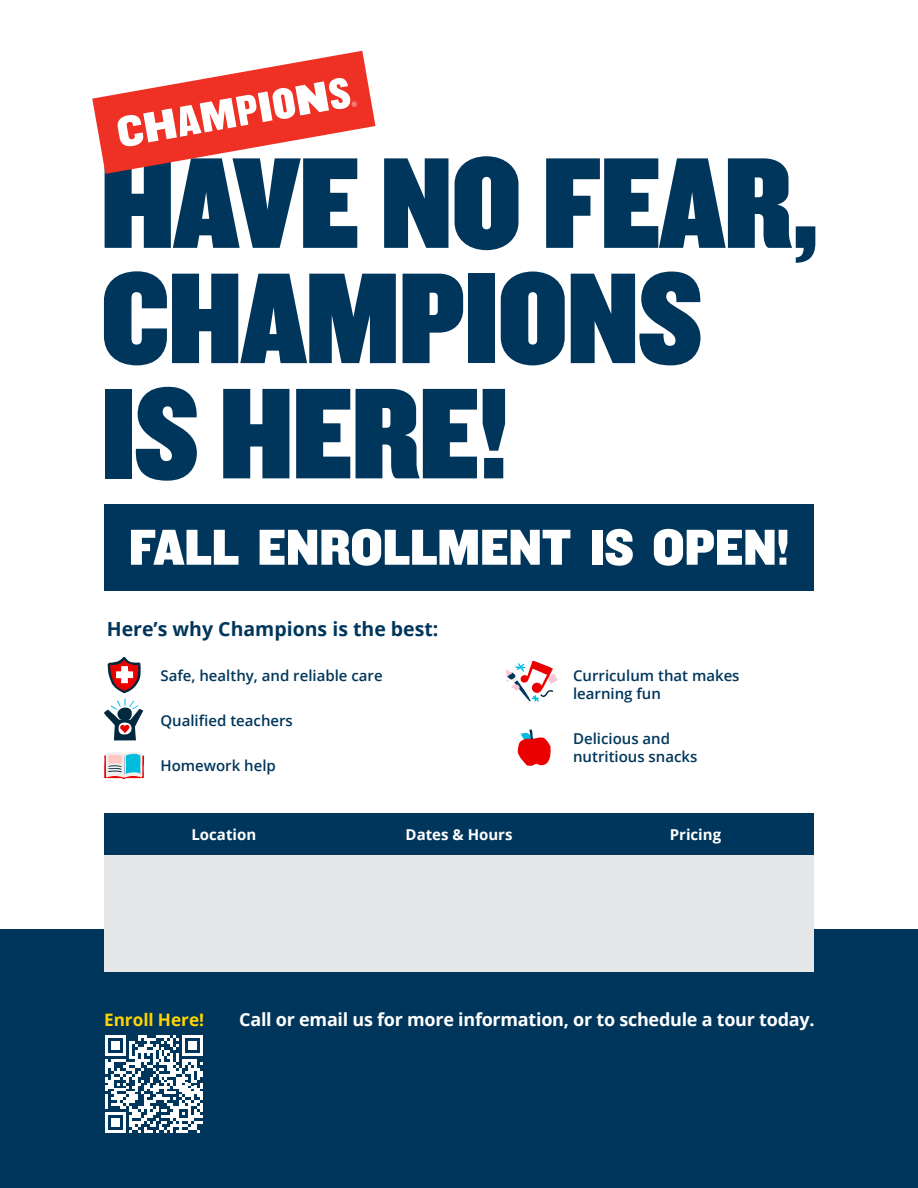
<style>
.page{position:relative;width:918px;height:1188px;background:#fff}
.page>*{position:absolute;margin:0;border:0;box-sizing:border-box;transform-origin:0 0}
.t1{font:134.4px/115.2px "Knockout 90 Ultmt Welterwt";color:#00365b}
.t2{font:52.5px "Knockout 71 Full Middlewt";letter-spacing:-.01em;color:#fff}
.t3{font:700 19.5px "Open Sans";color:#00365b}
.t4{font:700 18px "Open Sans";letter-spacing:-.015em;color:#fff}
.t5{font:700 17.25px "Open Sans";color:#ffd400}
.t6{font:600 15px/18px "Open Sans";color:#00365b}
.t7{font:700 15px "Open Sans";color:#fff}
</style>
<div class="page">
<div style="left:0;top:930px;width:918px;height:258px;background:#00365b"></div>
<div style="left:104px;top:855px;width:710px;height:116px;background:#e6e7e8"></div>
<div style="left:104px;top:504px;width:710px;height:87px;background:#00365b"></div>
<div style="left:104px;top:813px;width:710px;height:42px;background:#00365b"></div>
<svg style="left:506px;top:661px;width:52px;height:41px"></svg>
<svg style="left:518px;top:730px;width:33px;height:36px"></svg>
<svg style="left:108px;top:657px;width:33px;height:36px"></svg>
<svg style="left:104px;top:699px;width:39px;height:41px"></svg>
<hr style="left:122px;top:755px;width:4px;height:24px;background:#eb0707;border-radius:2px">
<svg style="left:104px;top:752px;width:40px;height:26px"></svg>
<svg style="left:92px;top:51px;width:283px;height:123px"></svg>
<svg style="left:105px;top:1035px;width:98px;height:98px"></svg>
<h1 class="t1" style="left:101px;top:139px;width:718px">HAVE NO FEAR,<br>CHAMPIONS<br>IS HERE!</h1>
<h2 class="t2" style="left:129px;top:512px;width:662px">FALL ENROLLMENT IS OPEN!</h2>
<h3 class="t3" style="left:107px;top:615px;width:333px">Here’s why Champions is the best:</h3>
<p class="t6" style="left:160px;top:667px;width:224px">Safe, healthy, and reliable care</p>
<p class="t6" style="left:160px;top:712px;width:134px">Qualified teachers</p>
<p class="t6" style="left:160px;top:757px;width:117px">Homework help</p>
<p class="t6" style="left:573px;top:667px;width:168px">Curriculum that makes learning fun</p>
<p class="t6" style="left:573px;top:730px;width:126px">Delicious and nutritious snacks</p>
<p class="t7" style="left:191px;top:824px;width:66px">Location</p>
<p class="t7" style="left:406px;top:824px;width:108px">Dates &amp; Hours</p>
<p class="t7" style="left:670px;top:824px;width:53px">Pricing</p>
<p class="t5" style="left:104px;top:1008px;width:102px">Enroll Here!</p>
<p class="t4" style="left:239px;top:1007px;width:577px">Call or email us for more information, or to schedule a tour today.</p>
</div>
